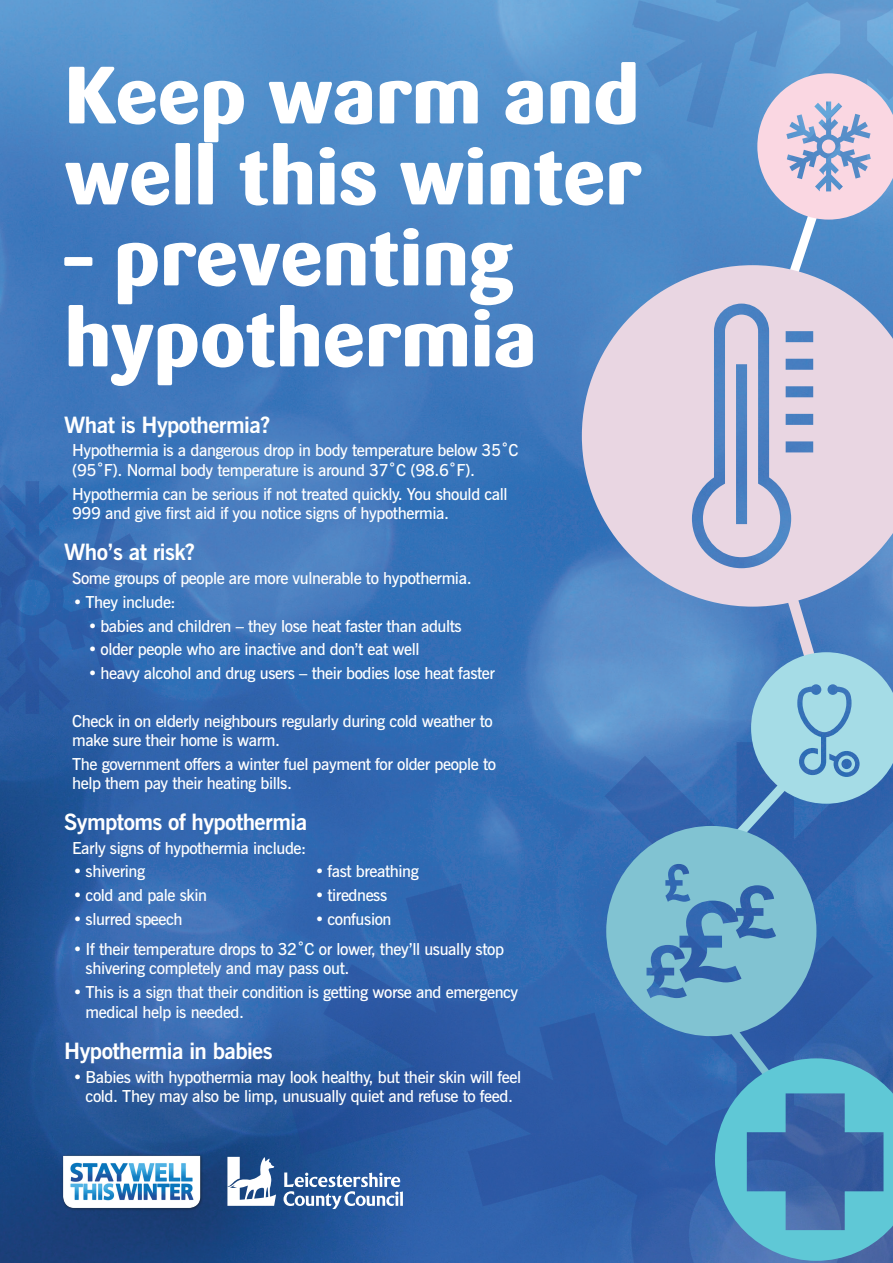
<style>
.page{position:relative;width:893px;height:1263px;background:#fff}
.page>*{position:absolute;margin:0;border:0;box-sizing:border-box;transform-origin:0 0}
.t1{font:800 80.25px/81px "Sari";letter-spacing:-.01em;color:#fff}
.t2{font:700 22.5px "News Gothic BT";letter-spacing:-.025em;color:#fff}
.t3{font:600 16.5px/19.5px "News Gothic BT";letter-spacing:-.025em;color:#fff}
</style>
<div class="page">
<img style="left:0;top:0;width:757px;height:1263px">
<svg style="left:630px;top:0;width:263px;height:191px;background:#5792cc"></svg>
<svg style="left:0;top:481px;width:144px;height:233px;background:#3065ad"></svg>
<svg style="left:289px;top:742px;width:604px;height:521px;background:#2e62ab"></svg>
<img style="left:60px;top:1149px;width:145px;height:65px">
<svg style="left:284px;top:1172px;width:119px;height:37px"></svg>
<svg style="left:227px;top:1157px;width:49px;height:49px"></svg>
<svg style="left:757px;top:73px;width:136px;height:192px;background:#aab5d7"></svg>
<svg style="left:582px;top:265px;width:311px;height:342px;background:#c2c1da"></svg>
<svg style="left:606px;top:573px;width:287px;height:688px;background:#578ec0"></svg>
<h1 class="t1" style="left:64px;top:54px;width:579px">Keep warm and well this winter</h1>
<h1 class="t1" style="left:64px;top:216px;width:474px">– preventing hypothermia</h1>
<h2 class="t2" style="left:64px;top:411px;width:207px">What is Hypothermia?</h2>
<p class="t3" style="left:72px;top:441px;width:448px">Hypothermia is a dangerous drop in body temperature below 35˚C (95˚F). Normal body temperature is around 37˚C (98.6˚F).</p>
<p class="t3" style="left:72px;top:484px;width:437px">Hypothermia can be serious if not treated quickly. You should call<br>999 and give first aid if you notice signs of hypothermia.</p>
<h2 class="t2" style="left:64px;top:538px;width:132px">Who’s at risk?</h2>
<p class="t3" style="left:72px;top:568px;width:401px">Some groups of people are more vulnerable to hypothermia.</p>
<p class="t3" style="left:73px;top:592px;width:105px">• They include:</p>
<p class="t3" style="left:88px;top:616px;width:376px">• babies and children – they lose heat faster than adults</p>
<p class="t3" style="left:88px;top:639px;width:333px">• older people who are inactive and don’t eat well</p>
<p class="t3" style="left:88px;top:663px;width:409px">• heavy alcohol and drug users – their bodies lose heat faster</p>
<p class="t3" style="left:72px;top:711px;width:422px">Check in on elderly neighbours regularly during cold weather to make sure their home is warm.</p>
<p class="t3" style="left:72px;top:754px;width:426px">The government offers a winter fuel payment for older people to help them pay their heating bills.</p>
<h2 class="t2" style="left:64px;top:809px;width:244px">Symptoms of hypothermia</h2>
<p class="t3" style="left:72px;top:838px;width:236px">Early signs of hypothermia include:</p>
<p class="t3" style="left:73px;top:862px;width:74px">• shivering</p>
<p class="t3" style="left:73px;top:885px;width:136px">• cold and pale skin</p>
<p class="t3" style="left:73px;top:909px;width:111px">• slurred speech</p>
<p class="t3" style="left:315px;top:862px;width:106px">• fast breathing</p>
<p class="t3" style="left:315px;top:885px;width:74px">• tiredness</p>
<p class="t3" style="left:315px;top:909px;width:78px">• confusion</p>
<p class="t3" style="left:86px;top:939px;width:420px;text-indent:-13px">• If their temperature drops to 32˚C or lower, they’ll usually stop shivering completely and may pass out.</p>
<p class="t3" style="left:86px;top:982px;width:434px;text-indent:-13px">• This is a sign that their condition is getting worse and emergency medical help is needed.</p>
<h2 class="t2" style="left:64px;top:1037px;width:210px">Hypothermia in babies</h2>
<p class="t3" style="left:73px;top:1067px;width:450px;text-align:center">• Babies with hypothermia may look healthy, but their skin will feel cold. They may also be limp, unusually quiet and refuse to feed.</p>
</div>
